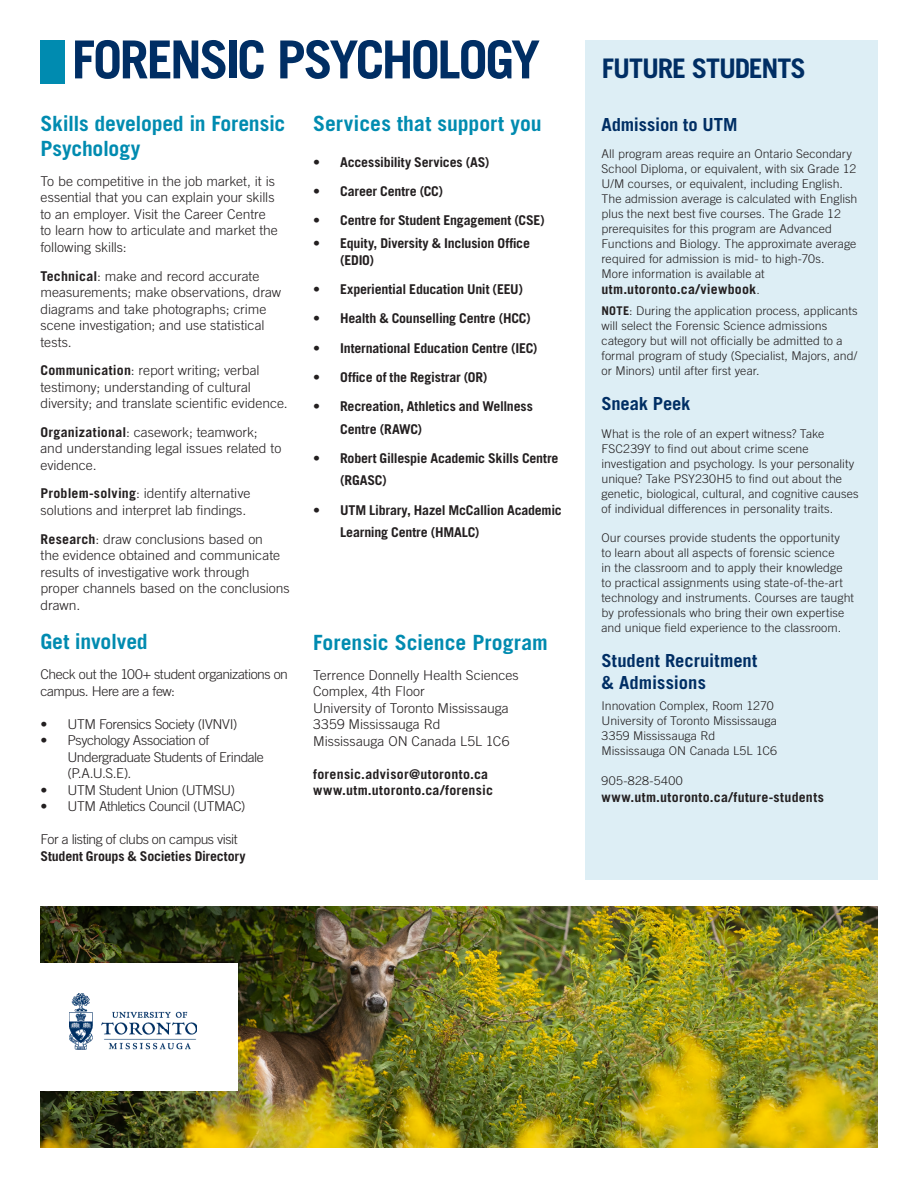
<style>
.page{position:relative;width:918px;height:1188px;background:#fff}
.page>*{position:absolute;margin:0;border:0;box-sizing:border-box;transform-origin:0 0}
.t1{font:700 52.5px "Trade Gothic LT Std";letter-spacing:-.05em;color:#002e64}
.t2{font:700 27px "Trade Gothic LT Std";letter-spacing:-.04em;color:#002e64}
.t3{font:700 21px/25.2px "Trade Gothic LT Std";letter-spacing:-.005em;color:#008bb0}
.t4{font:700 18px/21.6px "Trade Gothic LT Std";letter-spacing:-.005em;color:#002e64}
.t5{font:300 13.5px/16.5px "Trade Gothic LT Std";letter-spacing:-.005em;color:#231f20}
.t6{font:700 13.5px/22.5px "Trade Gothic LT Std";letter-spacing:-.01em;color:#231f20}
.t7{font:300 13.5px/16.5px "Trade Gothic LT Std";letter-spacing:-.035em;color:#231f20}
.t8{font:300 13.5px/16.5px "Trade Gothic LT Std";letter-spacing:-.03em;color:#231f20}
.t9{font:700 13.5px/16.5px "Trade Gothic LT Std";letter-spacing:.02em;color:#231f20}
.t10{font:700 13.5px "Trade Gothic LT Std";letter-spacing:.025em;color:#231f20}
.t11{font:300 12px/15px "Trade Gothic LT Std";letter-spacing:.005em;color:#231f20}
.t12{font:300 12px "Trade Gothic LT Std";letter-spacing:.035em;color:#231f20}
.s1{font-weight:700}
.s2{font-weight:300;font-size:12px}
</style>
<div class="page">
<div style="left:585px;top:40px;width:293px;height:840px;background:#ddeef5"></div>
<div style="left:40px;top:40px;width:25px;height:44px;background:#008bb0"></div>
<img style="left:40px;top:906px;width:838px;height:242px">
<div style="left:37px;top:963px;width:201px;height:128px;background:#fff"></div>
<img style="left:69px;top:993px;width:128px;height:57px">
<h1 class="t1" style="left:72px;top:27px;width:470px">FORENSIC PSYCHOLOGY</h1>
<h3 class="t3" style="left:40px;top:110px;width:246px">Skills developed in Forensic<br>Psychology</h3>
<p class="t5" style="left:40px;top:173px;width:239px">To be competitive in the job market, it is essential that you can explain your skills to an employer. Visit the Career Centre to learn how to articulate and market the following skills:</p>
<p class="t5" style="left:40px;top:267px;width:242px"><span class="s1">Technical</span>: make and record accurate measurements; make observations, draw diagrams and take photographs; crime scene investigation; and use statistical tests.</p>
<p class="t5" style="left:40px;top:362px;width:249px"><span class="s1">Communication</span>: report writing; verbal testimony; understanding of cultural diversity; and translate scientific evidence.</p>
<p class="t5" style="left:40px;top:424px;width:242px"><span class="s1">Organizational</span>: casework; teamwork; and understanding legal issues related to evidence.</p>
<p class="t5" style="left:40px;top:485px;width:211px"><span class="s1">Problem-solving</span>: identify alternative solutions and interpret lab findings.</p>
<p class="t5" style="left:40px;top:530px;width:251px"><span class="s1">Research</span>: draw conclusions based on<br>the evidence obtained and communicate results of investigative work through proper channels based on the conclusions drawn.</p>
<h3 class="t3" style="left:40px;top:629px;width:109px">Get involved</h3>
<p class="t7" style="left:40px;top:666px;width:249px">Check out the 100+ student organizations on campus. Here are a few:</p>
<p class="t8" style="left:40px;top:716px;width:199px">• UTM Forensics Society (IVNVI)</p>
<p class="t8" style="left:68px;top:732px;width:198px;text-indent:-27px">• Psychology Association of<br>Undergraduate Students of Erindale (P.A.U.S.E).</p>
<p class="t7" style="left:40px;top:782px;width:196px">• UTM Student Union (UTMSU)</p>
<p class="t7" style="left:40px;top:798px;width:206px">• UTM Athletics Council (UTMAC)</p>
<p class="t7" style="left:41px;top:831px;width:199px">For a listing of clubs on campus visit</p>
<p class="t6" style="left:41px;top:845px;width:207px">Student Groups &amp; Societies Directory</p>
<h3 class="t3" style="left:313px;top:110px;width:230px">Services that support you</h3>
<p class="t6" style="left:313px;top:150px;width:178px">• Accessibility Services (AS)</p>
<p class="t6" style="left:313px;top:180px;width:131px">• Career Centre (CC)</p>
<p class="t6" style="left:313px;top:209px;width:233px">• Centre for Student Engagement (CSE)</p>
<p class="t6" style="left:340px;top:235px;width:191px;line-height:16.5px;text-indent:-27px">• Equity, Diversity &amp; Inclusion Office (EDIO)</p>
<p class="t6" style="left:313px;top:278px;width:212px">• Experiential Education Unit (EEU)</p>
<p class="t6" style="left:313px;top:307px;width:219px">• Health &amp; Counselling Centre (HCC)</p>
<p class="t6" style="left:313px;top:336px;width:226px">• International Education Centre (IEC)</p>
<p class="t6" style="left:313px;top:366px;width:176px">• Office of the Registrar (OR)</p>
<p class="t6" style="left:340px;top:395px;width:194px;text-indent:-27px">• Recreation, Athletics and Wellness<br>Centre (RAWC)</p>
<p class="t6" style="left:340px;top:447px;width:220px;text-indent:-27px">• Robert Gillespie Academic Skills Centre (RGASC)</p>
<p class="t6" style="left:340px;top:498px;width:223px;text-indent:-27px">• UTM Library, Hazel McCallion Academic<br>Learning Centre (HMALC)</p>
<h3 class="t3" style="left:313px;top:630px;width:236px">Forensic Science Program</h3>
<p class="t5" style="left:313px;top:667px;width:207px">Terrence Donnelly Health Sciences<br>Complex, 4th Floor<br>University of Toronto Mississauga<br>3359 Mississauga Rd<br>Mississauga ON Canada L5L 1C6</p>
<p class="t9" style="left:313px;top:766px;width:181px">forensic.advisor@utoronto.ca www.utm.utoronto.ca/forensic</p>
<h2 class="t2" style="left:602px;top:52px;width:205px">FUTURE STUDENTS</h2>
<h3 class="t4" style="left:602px;top:113px;width:137px">Admission to UTM</h3>
<p class="t11" style="left:602px;top:146px;width:257px">All program areas require an Ontario Secondary School Diploma, or equivalent, with six Grade 12<br>U/M courses, or equivalent, including English.<br>The admission average is calculated with English plus the next best five courses. The Grade 12 prerequisites for this program are Advanced Functions and Biology. The approximate average required for admission is mid- to high-70s.<br>More information is available at</p>
<p class="t9" style="left:602px;top:281px;width:160px">utm.utoronto.ca/viewbook<span class="s2">.</span></p>
<p class="t11" style="left:602px;top:303px;width:258px"><span class="s1">NOTE</span>: During the application process, applicants will select the Forensic Science admissions category but will not officially be admitted to a formal program of study (Specialist, Majors, and/ or Minors) until after first year.</p>
<h3 class="t4" style="left:602px;top:392px;width:90px">Sneak Peek</h3>
<p class="t11" style="left:602px;top:426px;width:259px">What is the role of an expert witness? Take FSC239Y to find out about crime scene investigation and psychology. Is your personality unique? Take PSY230H5 to find out about the genetic, biological, cultural, and cognitive causes of individual differences in personality traits.</p>
<p class="t11" style="left:602px;top:530px;width:254px">Our courses provide students the opportunity<br>to learn about all aspects of forensic science<br>in the classroom and to apply their knowledge to practical assignments using state-of-the-art technology and instruments. Courses are taught by professionals who bring their own expertise and unique field experience to the classroom.</p>
<h3 class="t4" style="left:602px;top:649px;width:157px">Student Recruitment &amp; Admissions</h3>
<p class="t11" style="left:602px;top:698px;width:177px">Innovation Complex, Room 1270<br>University of Toronto Mississauga<br>3359 Mississauga Rd<br>Mississauga ON Canada L5L 1C6</p>
<p class="t12" style="left:602px;top:774px;width:83px">905-828-5400</p>
<p class="t10" style="left:602px;top:789px;width:224px">www.utm.utoronto.ca/future-students</p>
</div>
